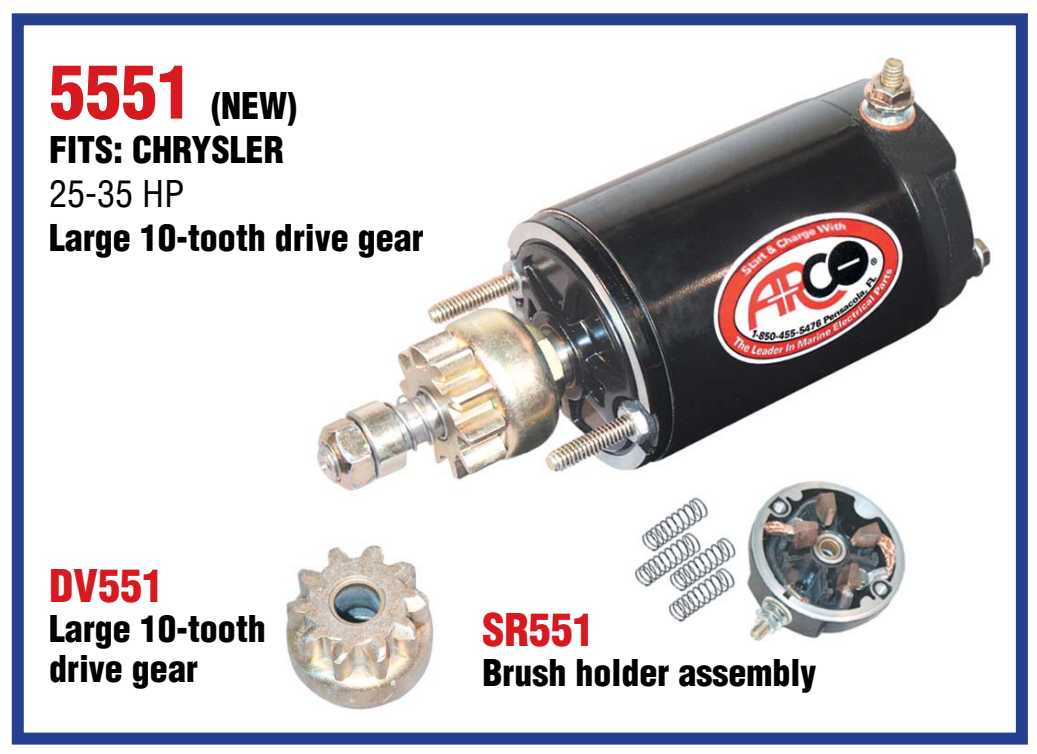
<style>
.page{position:relative;width:1037px;height:754px;background:#fff}
.page>*{position:absolute;margin:0;border:0;box-sizing:border-box;transform-origin:0 0}
.bold_red{font:44px "Switzerland Cond Black Plain";color:#d71920}
.body_bold{font:36px "Switzerland Cond Black Plain";color:#000}
.bold_red-2{font:36px "Switzerland Cond Black Plain";color:#000}
.t1{font:36px "Switzerland Condensed";color:#000}
.s1{font-size:72px;color:#d71920}
</style>
<div class="page">
<div style="left:12px;top:13px;width:1015px;height:731px;border:12px solid #24408f"></div>
<img style="left:317px;top:57px;width:676px;height:434px">
<img style="left:624px;top:479px;width:285px;height:163px">
<img style="left:285px;top:544px;width:149px;height:166px">
<p class="body_bold" style="left:49px;top:83px;width:249px"><span class="s1">5551</span> (NEW)</p>
<p class="body_bold" style="left:49px;top:127px;width:182px">Fits: Chrysler</p>
<p class="t1" style="left:49px;top:171px;width:136px">25-35 HP</p>
<p class="body_bold" style="left:49px;top:215px;width:376px">Large 10-tooth drive gear</p>
<p class="bold_red" style="left:49px;top:558px;width:117px">DV551</p>
<p class="bold_red-2" style="left:49px;top:606px;width:218px">Large 10-tooth</p>
<p class="body_bold" style="left:49px;top:646px;width:150px">drive gear</p>
<p class="bold_red" style="left:482px;top:602px;width:114px">SR551</p>
<p class="body_bold" style="left:482px;top:650px;width:335px">Brush holder assembly</p>
</div>
